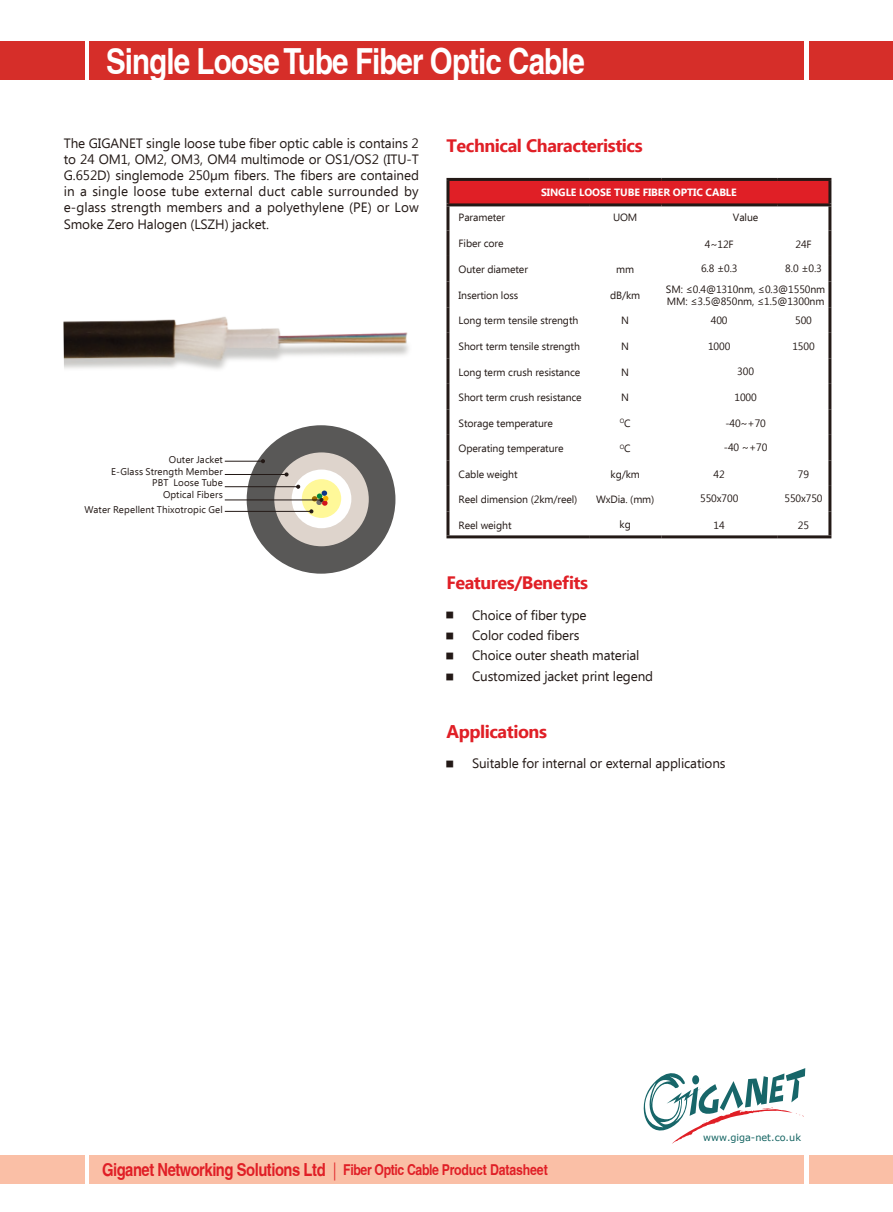
<style>
.page{position:relative;width:893px;height:1212px;background:#fff}
.page>*{position:absolute;margin:0;border:0;box-sizing:border-box;transform-origin:0 0}
.t1{font:700 condensed 36px "Helvetica";letter-spacing:-.025em;color:#fff}
.t2{font:700 18px "Ebrima";letter-spacing:-.025em;color:#e01f26}
.t3{font:700 condensed 15px "Helvetica";letter-spacing:-.02em;color:#e01f26}
.t4{font:13.5px/16.2px "Ebrima";letter-spacing:-.01em;color:#231916;text-align:justify}
.t5{font:10.5px/12.6px "Ebrima";letter-spacing:-.01em;color:#231916}
.t6{font:700 10.5px "Ebrima";letter-spacing:-.01em;color:#fff}
.t7{font:9.75px "Ebrima";letter-spacing:.01em;color:#231916}
.t8{font:9.75px "Verdana";color:#126361}
.t9{font:6.15px "Ebrima";color:#231916}
.s1{font-size:10.5px}
.s2{font-size:18px}
.s3{font-family:"Adobe Song Std";font-weight:300;font-stretch:normal;font-size:18px}
</style>
<div class="page">
<div style="left:0;top:41px;width:893px;height:39px;background:#d62e29"></div>
<div style="left:85px;top:20px;width:723px;height:81px;background:#fff"></div>
<div style="left:89px;top:41px;width:715px;height:39px;background:#d62e29"></div>
<div style="left:0;top:1155px;width:893px;height:29px;background:#fabfa6"></div>
<div style="left:85px;top:1140px;width:723px;height:59px;background:#fff"></div>
<div style="left:89px;top:1155px;width:715px;height:29px;background:#fabfa6"></div>
<svg style="left:643px;top:1068px;width:162px;height:76px"></svg>
<div style="left:692px;top:1075px;width:7px;height:10px;background:#176669;border-radius:50%"></div>
<div style="left:247px;top:425px;width:148px;height:149px;background:#595857;border-radius:50%"></div>
<div style="left:274px;top:452px;width:95px;height:94px;background:#ded4cc;border-radius:50%"></div>
<div style="left:292px;top:469px;width:59px;height:59px;background:#fff;border-radius:50%"></div>
<div style="left:302px;top:479px;width:39px;height:39px;background:#fff899;border-radius:50%"></div>
<svg style="left:261px;top:459px;width:4px;height:4px"></svg>
<svg style="left:296px;top:485px;width:4px;height:4px"></svg>
<hr style="left:225px;top:461px;width:37px;height:1px;background:#231916">
<hr style="left:225px;top:474px;width:61px;height:1px;background:#231916">
<hr style="left:225px;top:486px;width:73px;height:1px;background:#231916">
<hr style="left:225px;top:511px;width:86px;height:1px;background:#231916">
<svg style="left:309px;top:490px;width:19px;height:23px"></svg>
<hr style="left:225px;top:499px;width:96px;height:1px;background:#231916">
<div style="left:448px;top:179px;width:382px;height:26px;background:#e01f26"></div>
<hr style="left:446px;top:206px;width:3px;height:24px;background:#231916">
<hr style="left:828px;top:206px;width:3px;height:24px;background:#231916">
<hr style="left:446px;top:230px;width:3px;height:26px;background:#231916">
<hr style="left:828px;top:230px;width:3px;height:26px;background:#231916">
<hr style="left:446px;top:256px;width:3px;height:25px;background:#231916">
<hr style="left:828px;top:256px;width:3px;height:25px;background:#231916">
<hr style="left:446px;top:281px;width:3px;height:26px;background:#231916">
<hr style="left:828px;top:281px;width:3px;height:26px;background:#231916">
<hr style="left:446px;top:307px;width:3px;height:26px;background:#231916">
<hr style="left:828px;top:307px;width:3px;height:26px;background:#231916">
<hr style="left:446px;top:333px;width:3px;height:25px;background:#231916">
<hr style="left:828px;top:333px;width:3px;height:25px;background:#231916">
<hr style="left:446px;top:358px;width:3px;height:26px;background:#231916">
<hr style="left:828px;top:358px;width:3px;height:26px;background:#231916">
<hr style="left:446px;top:384px;width:3px;height:25px;background:#231916">
<hr style="left:828px;top:384px;width:3px;height:25px;background:#231916">
<hr style="left:446px;top:409px;width:3px;height:26px;background:#231916">
<hr style="left:828px;top:409px;width:3px;height:26px;background:#231916">
<hr style="left:446px;top:435px;width:3px;height:25px;background:#231916">
<hr style="left:828px;top:435px;width:3px;height:25px;background:#231916">
<hr style="left:446px;top:460px;width:3px;height:26px;background:#231916">
<hr style="left:828px;top:460px;width:3px;height:26px;background:#231916">
<hr style="left:446px;top:486px;width:3px;height:25px;background:#231916">
<hr style="left:828px;top:486px;width:3px;height:25px;background:#231916">
<hr style="left:446px;top:511px;width:3px;height:24px;background:#231916">
<hr style="left:828px;top:511px;width:3px;height:24px;background:#231916">
<hr style="left:446px;top:535px;width:143px;height:3px;background:#231916">
<hr style="left:589px;top:535px;width:72px;height:3px;background:#231916">
<hr style="left:661px;top:535px;width:116px;height:3px;background:#231916">
<hr style="left:777px;top:535px;width:54px;height:3px;background:#231916">
<hr style="left:446px;top:178px;width:143px;height:3px;background:#231916">
<hr style="left:446px;top:181px;width:3px;height:22px;background:#231916">
<hr style="left:589px;top:178px;width:72px;height:3px;background:#231916">
<hr style="left:661px;top:178px;width:116px;height:3px;background:#231916">
<hr style="left:777px;top:178px;width:54px;height:3px;background:#231916">
<hr style="left:828px;top:181px;width:3px;height:22px;background:#231916">
<hr style="left:446px;top:203px;width:143px;height:3px;background:#231916">
<hr style="left:589px;top:203px;width:72px;height:3px;background:#231916">
<hr style="left:661px;top:203px;width:116px;height:3px;background:#231916">
<hr style="left:777px;top:203px;width:54px;height:3px;background:#231916">
<img style="left:63px;top:317px;width:346px;height:53px">
<p class="t1" style="left:106px;top:39px;width:480px">Single Loose Tube Fiber Optic Cable</p>
<p class="t4" style="left:64px;top:136px;width:357px">The GIGANET single loose tube fiber optic cable is contains 2 to 24 OM1, OM2, OM3, OM4 multimode or OS1/OS2 (ITU-T G.652D) singlemode 250μm fibers. The fibers are contained in a single loose tube external duct cable surrounded by e-glass strength members and a polyethylene (PE) or Low Smoke Zero Halogen (LSZH) jacket.</p>
<p class="t7" style="left:169px;top:452px;width:56px">Outer Jacket</p>
<p class="t7" style="left:111px;top:464px;width:113px">E-Glass Strength Member</p>
<p class="t7" style="left:152px;top:476px;width:72px">PBT Loose Tube</p>
<p class="t7" style="left:163px;top:488px;width:61px">Optical Fibers</p>
<p class="t7" style="left:85px;top:503px;width:140px">Water Repellent Thixotropic Gel</p>
<p class="t2" style="left:446px;top:132px;width:198px">Technical Characteristics</p>
<p class="t6" style="left:541px;top:184px;width:197px">SINGLE LOOSE TUBE FIBER OPTIC CABLE</p>
<p class="t5" style="left:459px;top:212px;width:48px">Parameter</p>
<p class="t5" style="left:613px;top:212px;width:26px">UOM</p>
<p class="t5" style="left:733px;top:212px;width:27px">Value</p>
<p class="t5" style="left:459px;top:238px;width:47px">Fiber core</p>
<p class="t5" style="left:705px;top:238px;width:30px">4~12F</p>
<p class="t5" style="left:795px;top:238px;width:18px">24F</p>
<p class="t5" style="left:459px;top:264px;width:71px">Outer diameter</p>
<p class="t5" style="left:616px;top:264px;width:19px">mm</p>
<p class="t5" style="left:701px;top:263px;width:38px">6.8 ±0.3</p>
<p class="t5" style="left:785px;top:263px;width:38px">8.0 ±0.3</p>
<p class="t5" style="left:459px;top:289px;width:61px">Insertion loss</p>
<p class="t5" style="left:610px;top:289px;width:32px">dB/km</p>
<p class="t5" style="left:666px;top:283px;width:161px">SM: ≤0.4@1310nm, ≤0.3@1550nm<br>MM: ≤3.5@850nm, ≤1.5@1300nm</p>
<p class="t5" style="left:459px;top:315px;width:121px">Long term tensile strength</p>
<p class="t5" style="left:621px;top:315px;width:9px">N</p>
<p class="t5" style="left:711px;top:315px;width:18px">400</p>
<p class="t5" style="left:795px;top:315px;width:18px">500</p>
<p class="t5" style="left:459px;top:341px;width:123px">Short term tensile strength</p>
<p class="t5" style="left:621px;top:341px;width:9px">N</p>
<p class="t5" style="left:708px;top:341px;width:24px">1000</p>
<p class="t5" style="left:792px;top:341px;width:24px">1500</p>
<p class="t5" style="left:459px;top:366px;width:123px">Long term crush resistance</p>
<p class="t5" style="left:621px;top:366px;width:9px">N</p>
<p class="t5" style="left:737px;top:365px;width:18px">300</p>
<p class="t5" style="left:459px;top:392px;width:125px">Short term crush resistance</p>
<p class="t5" style="left:621px;top:392px;width:9px">N</p>
<p class="t5" style="left:734px;top:392px;width:24px">1000</p>
<p class="t5" style="left:459px;top:417px;width:96px">Storage temperature</p>
<p class="t9" style="left:620px;top:416px;width:13px">O<span class="s1">C</span></p>
<p class="t5" style="left:725px;top:417px;width:42px">-40~+70</p>
<p class="t5" style="left:459px;top:443px;width:106px">Operating temperature</p>
<p class="t9" style="left:620px;top:442px;width:13px">O<span class="s1">C</span></p>
<p class="t5" style="left:724px;top:442px;width:45px">-40 ~+70</p>
<p class="t5" style="left:459px;top:468px;width:61px">Cable weight</p>
<p class="t5" style="left:610px;top:468px;width:31px">kg/km</p>
<p class="t5" style="left:714px;top:468px;width:13px">42</p>
<p class="t5" style="left:798px;top:468px;width:13px">79</p>
<p class="t5" style="left:459px;top:494px;width:120px">Reel dimension (2km/reel)</p>
<p class="t5" style="left:596px;top:494px;width:60px">WxDia. (mm)</p>
<p class="t5" style="left:700px;top:493px;width:40px">550x700</p>
<p class="t5" style="left:784px;top:493px;width:40px">550x750</p>
<p class="t5" style="left:459px;top:519px;width:54px">Reel weight</p>
<p class="t5" style="left:620px;top:518px;width:13px">kg</p>
<p class="t5" style="left:714px;top:519px;width:13px">14</p>
<p class="t5" style="left:798px;top:519px;width:13px">25</p>
<p class="t2" style="left:446px;top:569px;width:143px">Features/Benefits</p>
<p class="t4" style="left:472px;top:607px;width:116px">Choice of fiber type</p>
<p class="t4" style="left:472px;top:628px;width:109px">Color coded fibers</p>
<p class="t4" style="left:472px;top:648px;width:169px">Choice outer sheath material</p>
<p class="t4" style="left:472px;top:669px;width:183px">Customized jacket print legend</p>
<p class="t2" style="left:446px;top:718px;width:102px">Applications</p>
<p class="t4" style="left:472px;top:756px;width:255px">Suitable for internal or external applications</p>
<p class="t8" style="left:703px;top:1131px;width:99px">www.giga-net.co.uk</p>
<p class="t3" style="left:102px;top:1160px;width:447px"><span class="s2">Giganet Networking Solutions Ltd</span> <span class="s3">|</span> Fiber Optic Cable Product Datasheet</p>
</div>
